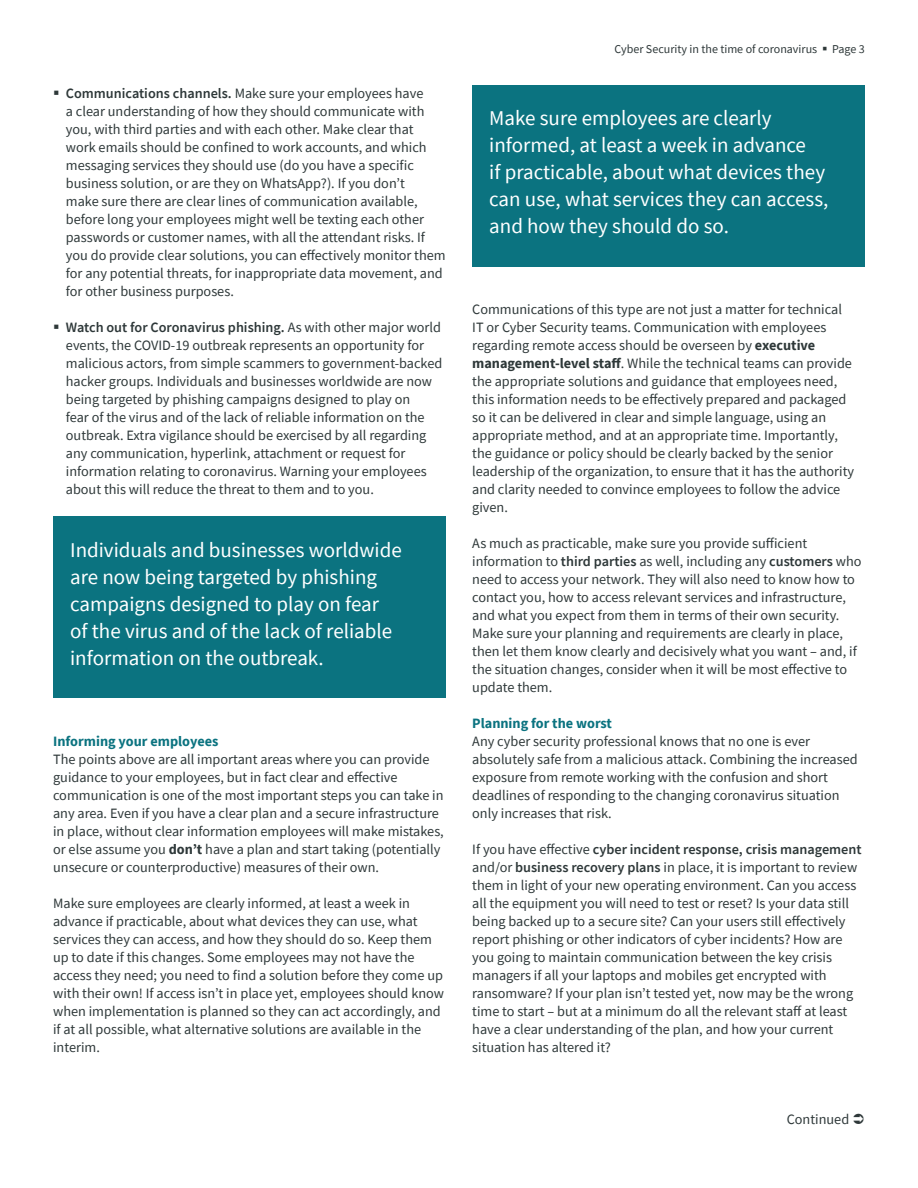
<style>
.page{position:relative;width:918px;height:1188px;background:#fff}
.page>*{position:absolute;margin:0;border:0;box-sizing:border-box;transform-origin:0 0}
.t1{font:21px/27px "Source Sans Pro";color:#fff}
.t2{font:14.25px/18px "Source Sans Pro";color:#2e3839}
.t3{font:700 14.25px "Source Sans Pro";color:#0b7380}
.t4{font:12px "Source Sans Pro";color:#2e3839}
.s1{font-weight:600}
.s2{font-weight:700}
</style>
<div class="page">
<div style="left:53px;top:516px;width:393px;height:182px;background:#0b7380"></div>
<div style="left:472px;top:85px;width:393px;height:182px;background:#0b7380"></div>
<p class="t2" style="left:66px;top:84px;width:381px"><span class="s1">Communications channels.</span> Make sure your employees have<br>a clear understanding of how they should communicate with you, with third parties and with each other. Make clear that work emails should be confined to work accounts, and which messaging services they should use (do you have a specific business solution, or are they on WhatsApp?). If you don’t<br>make sure there are clear lines of communication available, before long your employees might well be texting each other passwords or customer names, with all the attendant risks. If you do provide clear solutions, you can effectively monitor them for any potential threats, for inappropriate data movement, and for other business purposes.</p>
<p class="t2" style="left:66px;top:318px;width:378px"><span class="s1">Watch out for Coronavirus phishing.</span> As with other major world events, the COVID-19 outbreak represents an opportunity for malicious actors, from simple scammers to government-backed hacker groups. Individuals and businesses worldwide are now being targeted by phishing campaigns designed to play on<br>fear of the virus and of the lack of reliable information on the outbreak. Extra vigilance should be exercised by all regarding any communication, hyperlink, attachment or request for information relating to coronavirus. Warning your employees about this will reduce the threat to them and to you.</p>
<h1 class="t1" style="left:70px;top:537px;width:333px">Individuals and businesses worldwide are now being targeted by phishing campaigns designed to play on fear<br>of the virus and of the lack of reliable information on the outbreak.</h1>
<p class="t3" style="left:53px;top:732px;width:167px">Informing your employees</p>
<p class="t2" style="left:53px;top:750px;width:392px">The points above are all important areas where you can provide guidance to your employees, but in fact clear and effective communication is one of the most important steps you can take in any area. Even if you have a clear plan and a secure infrastructure in place, without clear information employees will make mistakes, or else assume you <span class="s2">don’t</span> have a plan and start taking (potentially unsecure or counterproductive) measures of their own.</p>
<p class="t2" style="left:53px;top:894px;width:392px">Make sure employees are clearly informed, at least a week in advance if practicable, about what devices they can use, what services they can access, and how they should do so. Keep them up to date if this changes. Some employees may not have the access they need; you need to find a solution before they come up with their own! If access isn’t in place yet, employees should know when implementation is planned so they can act accordingly, and if at all possible, what alternative solutions are available in the interim.</p>
<p class="t4" style="left:615px;top:42px;width:252px">Cyber Security in the time of coronavirus ▪ Page 3</p>
<h1 class="t1" style="left:489px;top:105px;width:341px">Make sure employees are clearly informed, at least a week in advance<br>if practicable, about what devices they can use, what services they can access, and how they should do so.</h1>
<p class="t2" style="left:472px;top:300px;width:383px">Communications of this type are not just a matter for technical IT or Cyber Security teams. Communication with employees regarding remote access should be overseen by <span class="s2">executive management-level staff</span>. While the technical teams can provide the appropriate solutions and guidance that employees need, this information needs to be effectively prepared and packaged so it can be delivered in clear and simple language, using an appropriate method, and at an appropriate time. Importantly, the guidance or policy should be clearly backed by the senior leadership of the organization, to ensure that it has the authority and clarity needed to convince employees to follow the advice given.</p>
<p class="t2" style="left:472px;top:534px;width:391px">As much as practicable, make sure you provide sufficient information to <span class="s1">third parties</span> as well, including any <span class="s1">customers</span> who need to access your network. They will also need to know how to contact you, how to access relevant services and infrastructure, and what you expect from them in terms of their own security.<br>Make sure your planning and requirements are clearly in place, then let them know clearly and decisively what you want – and, if the situation changes, consider when it will be most effective to update them.</p>
<p class="t3" style="left:472px;top:714px;width:141px">Planning for the worst</p>
<p class="t2" style="left:472px;top:732px;width:387px">Any cyber security professional knows that no one is ever absolutely safe from a malicious attack. Combining the increased exposure from remote working with the confusion and short deadlines of responding to the changing coronavirus situation only increases that risk.</p>
<p class="t2" style="left:472px;top:840px;width:391px">If you have effective <span class="s1">cyber incident response, crisis management </span>and/or <span class="s1">business recovery plans</span> in place, it is important to review them in light of your new operating environment. Can you access all the equipment you will need to test or reset? Is your data still being backed up to a secure site? Can your users still effectively report phishing or other indicators of cyber incidents? How are you going to maintain communication between the key crisis managers if all your laptops and mobiles get encrypted with ransomware? If your plan isn’t tested yet, now may be the wrong time to start – but at a minimum do all the relevant staff at least have a clear understanding of the plan, and how your current situation has altered it?</p>
<p class="t2" style="left:787px;top:1110px;width:64px">Continued</p>
</div>
